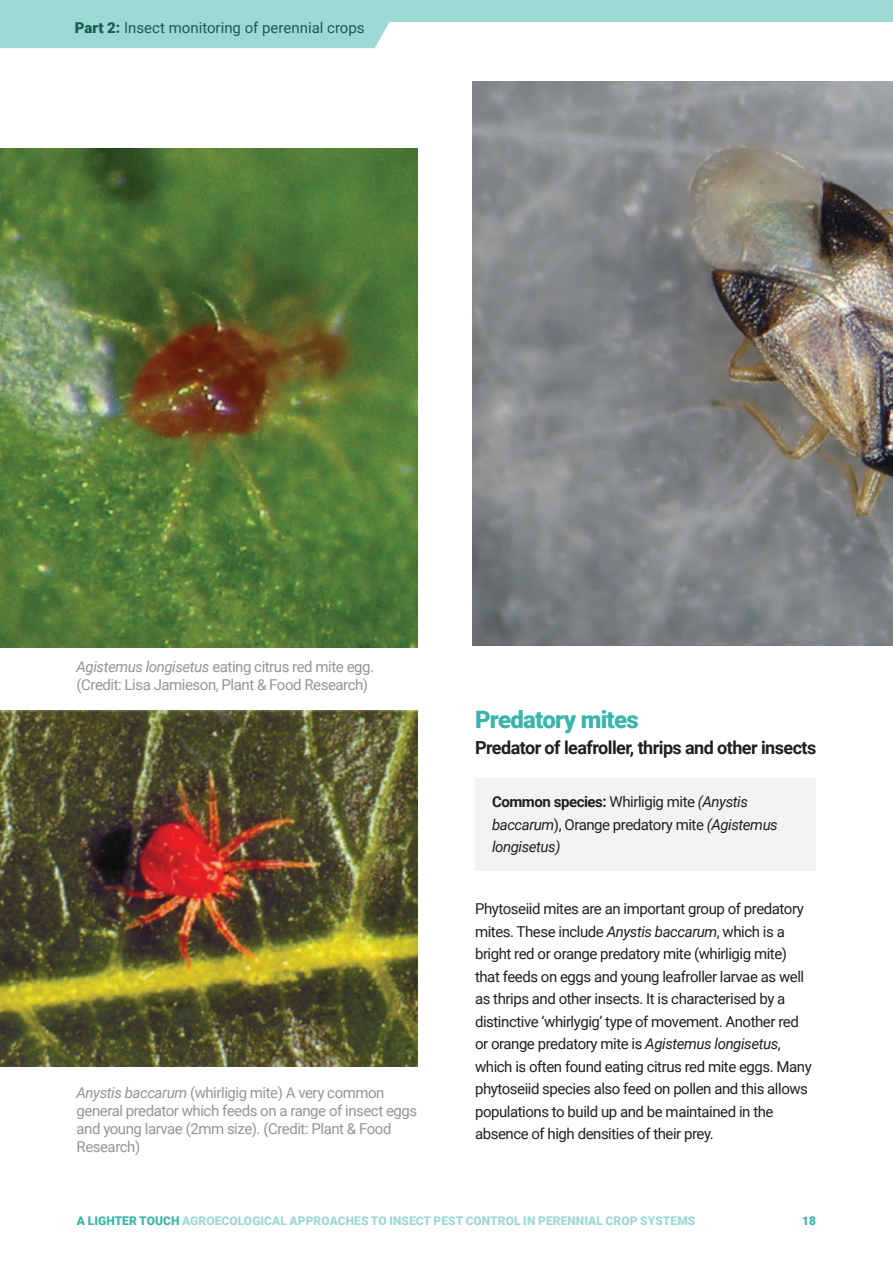
<style>
.page{position:relative;width:893px;height:1263px;background:#fff}
.page>*{position:absolute;margin:0;border:0;box-sizing:border-box;transform-origin:0 0}
.t1{font:900 24px "Roboto";letter-spacing:-.03em;color:#3ab5ab}
.t2{font:700 18px "Roboto";letter-spacing:-.03em;color:#231f20}
.t3{font:15px/22.5px "Roboto";letter-spacing:-.03em;color:#231f20}
.t4{font:15px/18px "Roboto";letter-spacing:-.03em;color:#939598}
.t5{font:italic 15px/22.5px "Roboto";letter-spacing:-.03em;color:#231f20}
.t6{font:15px "Roboto";color:#175d4e}
.t7{font:900 12px "Roboto";letter-spacing:.005em;color:#9ed8d5}
.t8{font:900 12px "Roboto";color:#3ab5ab}
.s1{font-weight:900}
.s2{font-style:italic}
.s3{font-weight:700;font-style:normal}
.s4{font-style:normal}
.s5{color:#3ab5ab}
</style>
<div class="page">
<div style="left:0;top:0;width:893px;height:21px;background:#9ed8d5"></div>
<div style="left:475px;top:778px;width:341px;height:93px;background:#f2f3f4"></div>
<img style="left:0;top:710px;width:418px;height:356px">
<img style="left:0;top:149px;width:418px;height:499px">
<img style="left:472px;top:82px;width:421px;height:563px">
<div style="left:0;top:21px;width:400px;height:27px;background:#9ed8d5"></div>
<p class="t6" style="left:75px;top:17px;width:291px"><span class="s1">Part 2:</span> Insect monitoring of perennial crops</p>
<p class="t4" style="left:77px;top:657px;width:299px"><span class="s2">Agistemus longisetus</span> eating citrus red mite egg. (Credit: Lisa Jamieson, Plant &amp; Food Research)</p>
<p class="t4" style="left:77px;top:1083px;width:342px"><span class="s2">Anystis baccarum</span> (whirligig mite) A very common general predator which feeds on a range of insect eggs and young larvae (2mm size). (Credit: Plant &amp; Food Research)</p>
<p class="t1" style="left:475px;top:703px;width:165px">Predatory mites</p>
<p class="t2" style="left:475px;top:735px;width:343px">Predator of leafroller, thrips and other insects</p>
<p class="t5" style="left:492px;top:790px;width:287px"><span class="s3">Common species:</span> <span class="s4">Whirligig mite</span> (Anystis baccarum<span class="s4">), Orange predatory mite</span> (Agistemus longisetus)</p>
<p class="t3" style="left:475px;top:897px;width:338px">Phytoseiid mites are an important group of predatory mites. These include <span class="s2">Anystis baccarum</span>, which is a bright red or orange predatory mite (whirligig mite) that feeds on eggs and young leafroller larvae as well as thrips and other insects. It is characterised by a distinctive ‘whirlygig’ type of movement. Another red or orange predatory mite is <span class="s2">Agistemus longisetus</span>, which is often found eating citrus red mite eggs. Many phytoseiid species also feed on pollen and this allows populations to build up and be maintained in the absence of high densities of their prey.</p>
<p class="t7" style="left:77px;top:1212px;width:620px"><span class="s5">A LIGHTER TOUCH</span> AGROECOLOGICAL APPROACHES TO INSECT PEST CONTROL IN PERENNIAL CROP SYSTEMS</p>
<p class="t8" style="left:802px;top:1212px;width:15px">18</p>
</div>
